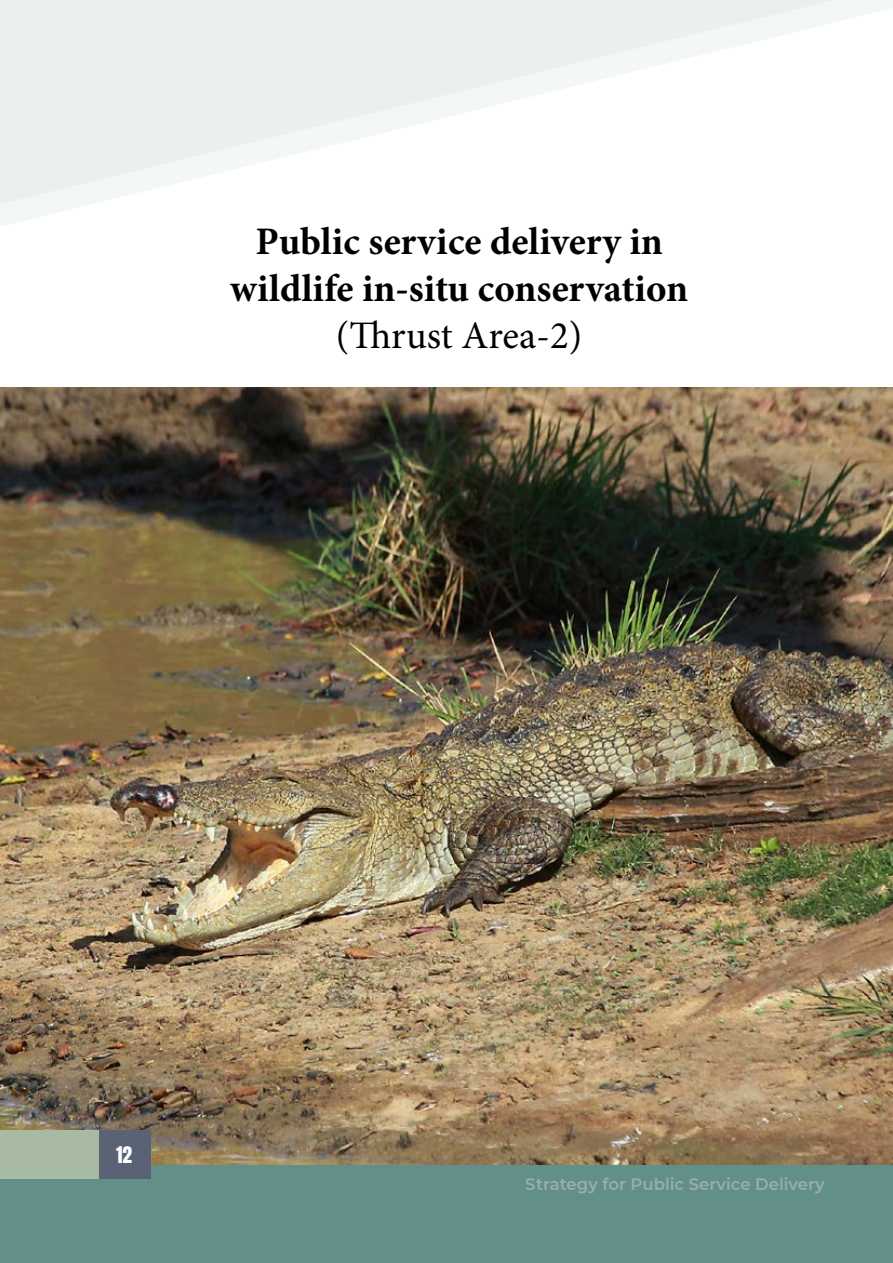
<style>
.page{position:relative;width:893px;height:1263px;background:#fff}
.page>*{position:absolute;margin:0;border:0;box-sizing:border-box;transform-origin:0 0}
.t1{font:700 39px/46.8px "Minion Pro";color:#000;text-align:center}
.t2{font:39px "Minion Pro";letter-spacing:-.005em;color:#000}
.t3{font:19.5px "Anton";color:#fff}
.t4{font:600 16.5px "Montserrat";color:#cdcfd0}
</style>
<div class="page">
<img style="left:0;top:388px;width:893px;height:778px">
<div style="left:0;top:1166px;width:893px;height:97px;background:#628f88"></div>
<svg style="left:0;top:0;width:893px;height:226px"></svg>
<div style="left:0;top:1130px;width:151px;height:49px;background:#5a6375"></div>
<div style="left:0;top:1130px;width:98px;height:49px;background:#a8baa2"></div>
<p class="t1" style="left:230px;top:218px;width:460px">Public service delivery in wildlife in-situ conservation</p>
<p class="t2" style="left:336px;top:309px;width:248px">(Thrust Area-2)</p>
<p class="t3" style="left:116px;top:1144px;width:18px">12</p>
<p class="t4" style="left:526px;top:1173px;width:301px">Strategy for Public Service Delivery</p>
</div>
